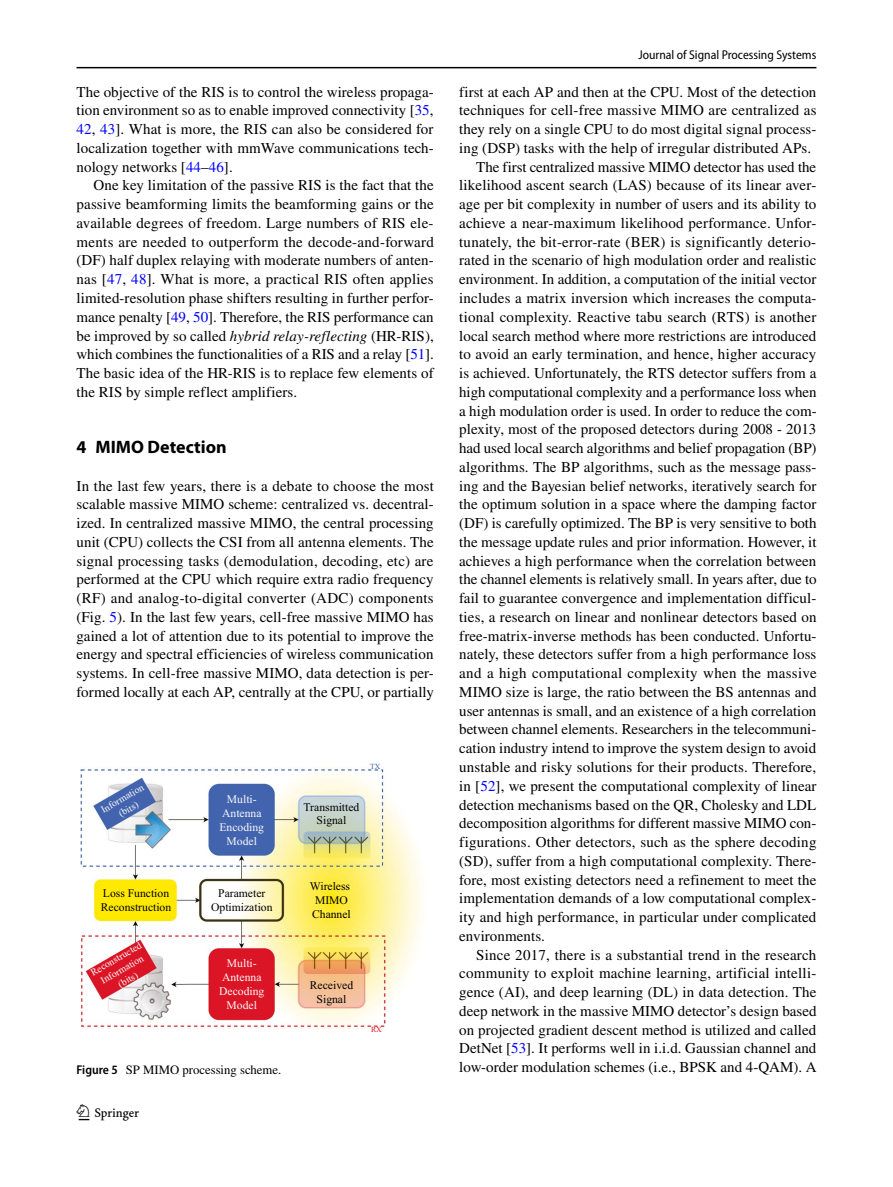
<style>
.page{position:relative;width:893px;height:1187px;background:#fff}
.page>*{position:absolute;margin:0;border:0;box-sizing:border-box;transform-origin:0 0}
.t1{font:22.5px "Springnew Regular 2";color:#000}
.t2{font:700 18px "Myriad Pro";color:#000}
.t3{font:15px/18.8px "STIX";letter-spacing:.005em;color:#000;text-align:justify}
.t4{font:semi-condensed 12.75px "Myriad Pro";color:#000}
.t5{font:12.75px "STIX";color:#000}
.t6{font:11.7px/13.8px "Times New Roman PSMT3";color:#000;text-align:center}
.t7{font:11.7px/14.1px "Times New Roman PSMT3";color:#faf7f8;text-align:center}
.t8{font:9.9px/11.9px "Times New Roman PSMT3";color:#faf7f8;text-align:center}
.t9{font:7.8px "Times New Roman PSMT3";color:#4564ad}
.t10{font:7.8px "Times New Roman PSMT3";color:#db1624}
.s1{color:#00f}
.s2{font-style:italic}
.s3{font-family:"Myriad Pro";font-weight:600;font-stretch:semi-condensed}
</style>
<div class="page">
<hr style="left:77px;top:67px;width:739px;height:1px;background:#000">
<img style="left:81px;top:768px;width:340px;height:263px">
<p class="t3" style="left:77px;top:83px;width:359px">The objective of the RIS is to control the wireless propaga&shy;tion environment so as to enable improved connectivity [<span class="s1">35</span>, <span class="s1">42</span>, <span class="s1">43</span>]. What is more, the RIS can also be considered for localization together with mmWave communications tech&shy;nology networks [<span class="s1">44</span>–<span class="s1">46</span>].</p>
<p class="t3" style="left:77px;top:177px;width:359px;text-indent:17px">One key limitation of the passive RIS is the fact that the passive beamforming limits the beamforming gains or the available degrees of freedom. Large numbers of RIS ele&shy;ments are needed to outperform the decode-and-forward (DF) half duplex relaying with moderate numbers of anten&shy;nas [<span class="s1">47</span>, <span class="s1">48</span>]. What is more, a practical RIS often applies limited-resolution phase shifters resulting in further perfor&shy;mance penalty [<span class="s1">49</span>, <span class="s1">50</span>]. Therefore, the RIS performance can be improved by so called <span class="s2">hybrid relay-reflecting</span> (HR-RIS), which combines the functionalities of a RIS and a relay [<span class="s1">51</span>].<br>The basic idea of the HR-RIS is to replace few elements of the RIS by simple reflect amplifiers.</p>
<p class="t2" style="left:77px;top:435px;width:152px">4 MIMO Detection</p>
<p class="t3" style="left:77px;top:477px;width:359px">In the last few years, there is a debate to choose the most scalable massive MIMO scheme: centralized vs. decentral&shy;ized. In centralized massive MIMO, the central processing unit (CPU) collects the CSI from all antenna elements. The signal processing tasks (demodulation, decoding, etc) are performed at the CPU which require extra radio frequency (RF) and analog-to-digital converter (ADC) components (Fig. <span class="s1">5</span>). In the last few years, cell-free massive MIMO has gained a lot of attention due to its potential to improve the energy and spectral efficiencies of wireless communication systems. In cell-free massive MIMO, data detection is per&shy;formed locally at each AP, centrally at the CPU, or partially</p>
<p class="t8" style="left:99px;top:805px;width:49px;rotate:-30deg">Information (bits)</p>
<p class="t7" style="left:220px;top:792px;width:46px">Multi-<br>Antenna<br>Encoding<br>Model</p>
<p class="t6" style="left:304px;top:800px;width:57px">Transmitted<br>Signal</p>
<p class="t9" style="left:370px;top:763px;width:12px">TX</p>
<p class="t6" style="left:101px;top:886px;width:72px;line-height:14.4px;text-align:left">Loss Function<br>Reconstruction</p>
<p class="t6" style="left:211px;top:886px;width:63px;line-height:14.4px">Parameter<br>Optimization</p>
<p class="t8" style="left:89px;top:968px;width:59px;rotate:-30deg">Reconstructed<br>Information (bits)</p>
<p class="t7" style="left:219px;top:956px;width:47px">Multi-<br>Antenna<br>Decoding<br>Model</p>
<p class="t5" style="left:77px;top:1060px;width:206px"><span class="s3">Figure 5</span> SP MIMO processing scheme.</p>
<h1 class="t1" style="left:79px;top:1104px;width:62px">1 3</h1>
<p class="t6" style="left:310px;top:880px;width:42px;text-align:left">Wireless<br>MIMO<br>Channel</p>
<p class="t6" style="left:310px;top:979px;width:45px">Received<br>Signal</p>
<p class="t10" style="left:371px;top:1026px;width:12px">RX</p>
<p class="t4" style="left:638px;top:48px;width:180px">Journal of Signal Processing Systems</p>
<p class="t3" style="left:459px;top:83px;width:359px">first at each AP and then at the CPU. Most of the detection</p>
<p class="t3" style="left:459px;top:102px;width:359px">techniques for cell-free massive MIMO are centralized as</p>
<p class="t3" style="left:459px;top:121px;width:359px">they rely on a single CPU to do most digital signal process-</p>
<p class="t3" style="left:459px;top:139px;width:353px">ing (DSP) tasks with the help of irregular distributed APs.</p>
<p class="t3" style="left:476px;top:158px;width:341px">The first centralized massive MIMO detector has used the</p>
<p class="t3" style="left:459px;top:177px;width:359px">likelihood ascent search (LAS) because of its linear aver-</p>
<p class="t3" style="left:459px;top:196px;width:359px">age per bit complexity in number of users and its ability to</p>
<p class="t3" style="left:459px;top:214px;width:359px">achieve a near-maximum likelihood performance. Unfor-</p>
<p class="t3" style="left:459px;top:233px;width:358px">tunately, the bit-error-rate (BER) is significantly deterio-</p>
<p class="t3" style="left:459px;top:252px;width:359px">rated in the scenario of high modulation order and realistic</p>
<p class="t3" style="left:459px;top:271px;width:359px">environment. In addition, a computation of the initial vector</p>
<p class="t3" style="left:459px;top:289px;width:359px">includes a matrix inversion which increases the computa-</p>
<p class="t3" style="left:459px;top:308px;width:359px">tional complexity. Reactive tabu search (RTS) is another</p>
<p class="t3" style="left:459px;top:327px;width:359px">local search method where more restrictions are introduced</p>
<p class="t3" style="left:459px;top:346px;width:359px">to avoid an early termination, and hence, higher accuracy</p>
<p class="t3" style="left:459px;top:364px;width:359px">is achieved. Unfortunately, the RTS detector suffers from a</p>
<p class="t3" style="left:459px;top:383px;width:359px">high computational complexity and a performance loss when</p>
<p class="t3" style="left:459px;top:402px;width:359px">a high modulation order is used. In order to reduce the com-</p>
<p class="t3" style="left:459px;top:421px;width:359px">plexity, most of the proposed detectors during 2008 - 2013</p>
<p class="t3" style="left:459px;top:439px;width:359px">had used local search algorithms and belief propagation (BP)</p>
<p class="t3" style="left:459px;top:458px;width:359px">algorithms. The BP algorithms, such as the message pass-</p>
<p class="t3" style="left:459px;top:477px;width:359px">ing and the Bayesian belief networks, iteratively search for</p>
<p class="t3" style="left:459px;top:496px;width:359px">the optimum solution in a space where the damping factor</p>
<p class="t3" style="left:459px;top:514px;width:359px">(DF) is carefully optimized. The BP is very sensitive to both</p>
<p class="t3" style="left:459px;top:533px;width:359px">the message update rules and prior information. However, it</p>
<p class="t3" style="left:459px;top:552px;width:359px">achieves a high performance when the correlation between</p>
<p class="t3" style="left:459px;top:571px;width:359px">the channel elements is relatively small. In years after, due to</p>
<p class="t3" style="left:459px;top:589px;width:359px">fail to guarantee convergence and implementation difficul-</p>
<p class="t3" style="left:459px;top:608px;width:359px">ties, a research on linear and nonlinear detectors based on</p>
<p class="t3" style="left:459px;top:627px;width:359px">free-matrix-inverse methods has been conducted. Unfortu-</p>
<p class="t3" style="left:459px;top:646px;width:359px">nately, these detectors suffer from a high performance loss</p>
<p class="t3" style="left:459px;top:664px;width:359px">and a high computational complexity when the massive</p>
<p class="t3" style="left:459px;top:683px;width:359px">MIMO size is large, the ratio between the BS antennas and</p>
<p class="t3" style="left:459px;top:702px;width:359px">user antennas is small, and an existence of a high correlation</p>
<p class="t3" style="left:459px;top:721px;width:359px">between channel elements. Researchers in the telecommuni-</p>
<p class="t3" style="left:459px;top:739px;width:358px">cation industry intend to improve the system design to avoid</p>
<p class="t3" style="left:459px;top:758px;width:358px">unstable and risky solutions for their products. Therefore,</p>
<p class="t3" style="left:459px;top:777px;width:359px">in [<span class="s1">52</span>], we present the computational complexity of linear</p>
<p class="t3" style="left:459px;top:796px;width:359px">detection mechanisms based on the QR, Cholesky and LDL</p>
<p class="t3" style="left:459px;top:814px;width:359px">decomposition algorithms for different massive MIMO con-</p>
<p class="t3" style="left:459px;top:833px;width:359px">figurations. Other detectors, such as the sphere decoding</p>
<p class="t3" style="left:459px;top:852px;width:359px">(SD), suffer from a high computational complexity. There-</p>
<p class="t3" style="left:459px;top:871px;width:359px">fore, most existing detectors need a refinement to meet the</p>
<p class="t3" style="left:459px;top:889px;width:359px">implementation demands of a low computational complex-</p>
<p class="t3" style="left:459px;top:908px;width:359px">ity and high performance, in particular under complicated</p>
<p class="t3" style="left:459px;top:927px;width:87px">environments.</p>
<p class="t3" style="left:476px;top:946px;width:342px">Since 2017, there is a substantial trend in the research</p>
<p class="t3" style="left:459px;top:964px;width:359px">community to exploit machine learning, artificial intelli-</p>
<p class="t3" style="left:459px;top:983px;width:359px">gence (AI), and deep learning (DL) in data detection. The</p>
<p class="t3" style="left:459px;top:1002px;width:359px">deep network in the massive MIMO detector’s design based</p>
<p class="t3" style="left:459px;top:1021px;width:359px">on projected gradient descent method is utilized and called</p>
<p class="t3" style="left:459px;top:1039px;width:359px">DetNet [<span class="s1">53</span>]. It performs well in i.i.d. Gaussian channel and</p>
<p class="t3" style="left:459px;top:1058px;width:359px">low-order modulation schemes (i.e., BPSK and 4-QAM). A</p>
</div>
